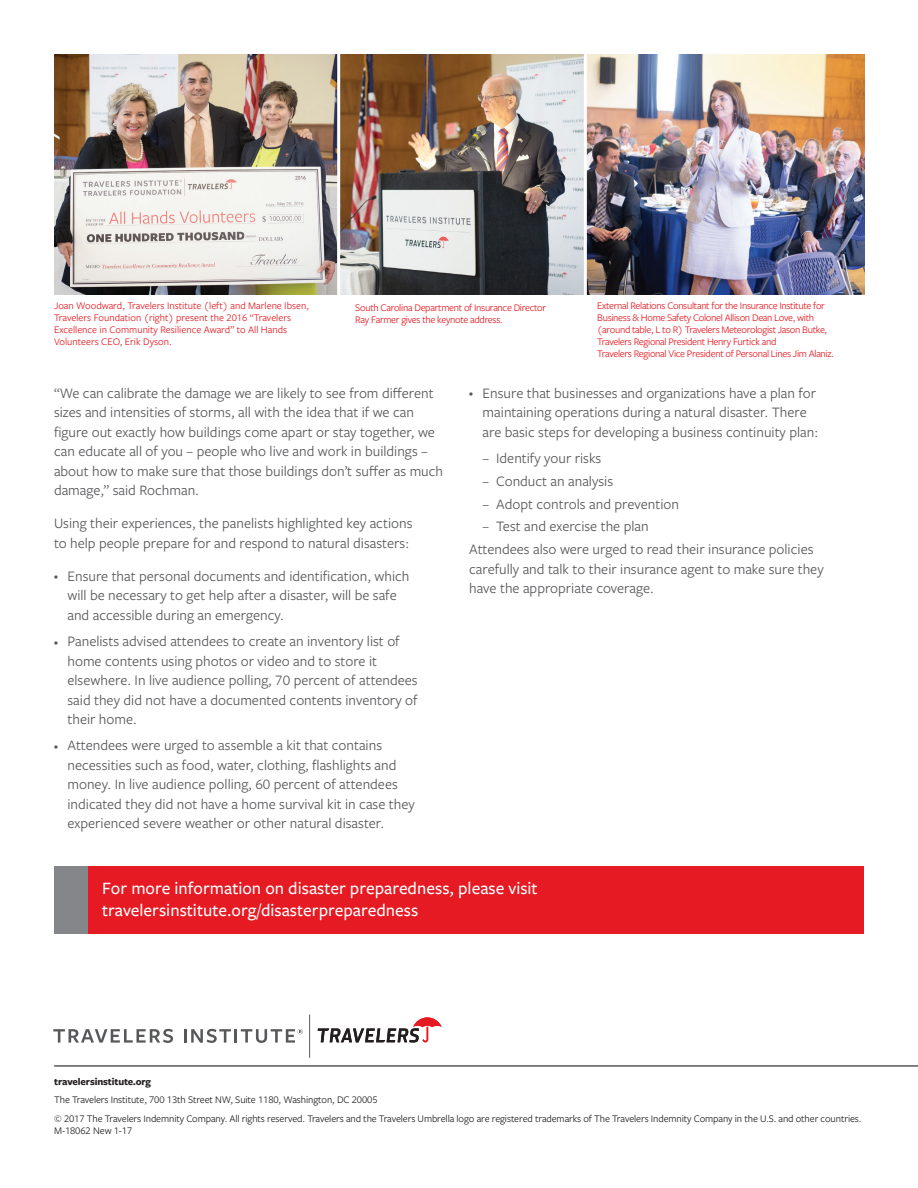
<style>
.page{position:relative;width:918px;height:1188px;background:#fff}
.page>*{position:absolute;margin:0;border:0;box-sizing:border-box;transform-origin:0 0}
.Body_copy{font:500 18px/22.5px "Freight Sans Pro";color:#fff}
.Body_copy-2{font:15px/19.5px "Freight Sans Pro";color:#57585a}
.Body_copy-3{font:10.5px/12px "Freight Sans Pro";letter-spacing:-.03em;color:#e51a23}
.Disclaimer{font:10.5px/12px "Freight Sans Pro";letter-spacing:-.01em;color:#231f20}
.Body_copy-4{font:10.5px/12px "Freight Sans Pro";color:#e51a23}
.Disclaimer-2{font:700 10.5px "Freight Sans Pro";letter-spacing:-.01em;color:#231f20}
.s1{font-size:8.55px}
</style>
<div class="page">
<img style="left:54px;top:54px;width:810px;height:241px">
<hr style="left:54px;top:1065px;width:864px;height:2px;background:#231f20">
<svg style="left:318px;top:1017px;width:124px;height:25px"></svg>
<hr style="left:309px;top:1015px;width:1px;height:43px;background:#57585a">
<svg style="left:53px;top:1029px;width:120px;height:14px"></svg>
<svg style="left:184px;top:1029px;width:119px;height:14px"></svg>
<hr style="left:337px;top:49px;width:3px;height:250px;background:#fff">
<hr style="left:584px;top:51px;width:3px;height:250px;background:#fff">
<div style="left:54px;top:866px;width:810px;height:67px;background:#e51a23"></div>
<div style="left:54px;top:866px;width:34px;height:67px;background:#848689"></div>
<p class="Body_copy-4" style="left:54px;top:299px;width:256px">Joan Woodward, Travelers Institute (left) and Marlene Ibsen, Travelers Foundation (right) present the 2016 “Travelers Excellence in Community Resilience Award” to All Hands Volunteers CEO, Erik Dyson.</p>
<p class="Body_copy-3" style="left:355px;top:301px;width:192px">South Carolina Department of Insurance Director<br>Ray Farmer gives the keynote address.</p>
<p class="Body_copy-3" style="left:597px;top:299px;width:238px">External Relations Consultant for the Insurance Institute for Business &amp; Home Safety Colonel Allison Dean Love, with (around table, L to R) Travelers Meteorologist Jason Butke, Travelers Regional President Henry Furtick and<br>Travelers Regional Vice President of Personal Lines Jim Alaniz.</p>
<p class="Body_copy-2" style="left:54px;top:383px;width:391px">“We can calibrate the damage we are likely to see from different sizes and intensities of storms, all with the idea that if we can figure out exactly how buildings come apart or stay together, we can educate all of you – people who live and work in buildings – about how to make sure that those buildings don’t suffer as much damage,” said Rochman.</p>
<p class="Body_copy-2" style="left:54px;top:513px;width:360px">Using their experiences, the panelists highlighted key actions to help people prepare for and respond to natural disasters:</p>
<p class="Body_copy-2" style="left:68px;top:566px;width:344px;text-indent:-14px"><span class="s1">•</span> Ensure that personal documents and identification, which will be necessary to get help after a disaster, will be safe and accessible during an emergency.</p>
<p class="Body_copy-2" style="left:68px;top:631px;width:352px;text-indent:-14px"><span class="s1">•</span> Panelists advised attendees to create an inventory list of home contents using photos or video and to store it elsewhere. In live audience polling, 70 percent of attendees said they did not have a documented contents inventory of their home.</p>
<p class="Body_copy-2" style="left:68px;top:735px;width:349px;text-indent:-14px"><span class="s1">•</span> Attendees were urged to assemble a kit that contains necessities such as food, water, clothing, flashlights and money. In live audience polling, 60 percent of attendees indicated they did not have a home survival kit in case they experienced severe weather or other natural disaster.</p>
<p class="Body_copy-2" style="left:483px;top:383px;width:337px;text-indent:-14px"><span class="s1">•</span> Ensure that businesses and organizations have a plan for maintaining operations during a natural disaster. There are basic steps for developing a business continuity plan:</p>
<p class="Body_copy-2" style="left:483px;top:448px;width:120px">– Identify your risks</p>
<p class="Body_copy-2" style="left:483px;top:471px;width:132px">– Conduct an analysis</p>
<p class="Body_copy-2" style="left:483px;top:493px;width:198px">– Adopt controls and prevention</p>
<p class="Body_copy-2" style="left:483px;top:516px;width:168px">– Test and exercise the plan</p>
<p class="Body_copy-2" style="left:469px;top:539px;width:356px">Attendees also were urged to read their insurance policies carefully and talk to their insurance agent to make sure they have the appropriate coverage.</p>
<p class="Body_copy" style="left:102px;top:876px;width:437px">For more information on disaster preparedness, please visit travelersinstitute.org/disasterpreparedness</p>
<p class="Disclaimer-2" style="left:54px;top:1074px;width:98px">travelersinstitute.org</p>
<p class="Disclaimer" style="left:54px;top:1094px;width:325px">The Travelers Institute, 700 13th Street NW, Suite 1180, Washington, DC 20005</p>
<p class="Disclaimer" style="left:54px;top:1112px;width:809px">© 2017 The Travelers Indemnity Company. All rights reserved. Travelers and the Travelers Umbrella logo are registered trademarks of The Travelers Indemnity Company in the U.S. and other countries.<br>M-18062 New 1-17</p>
</div>
